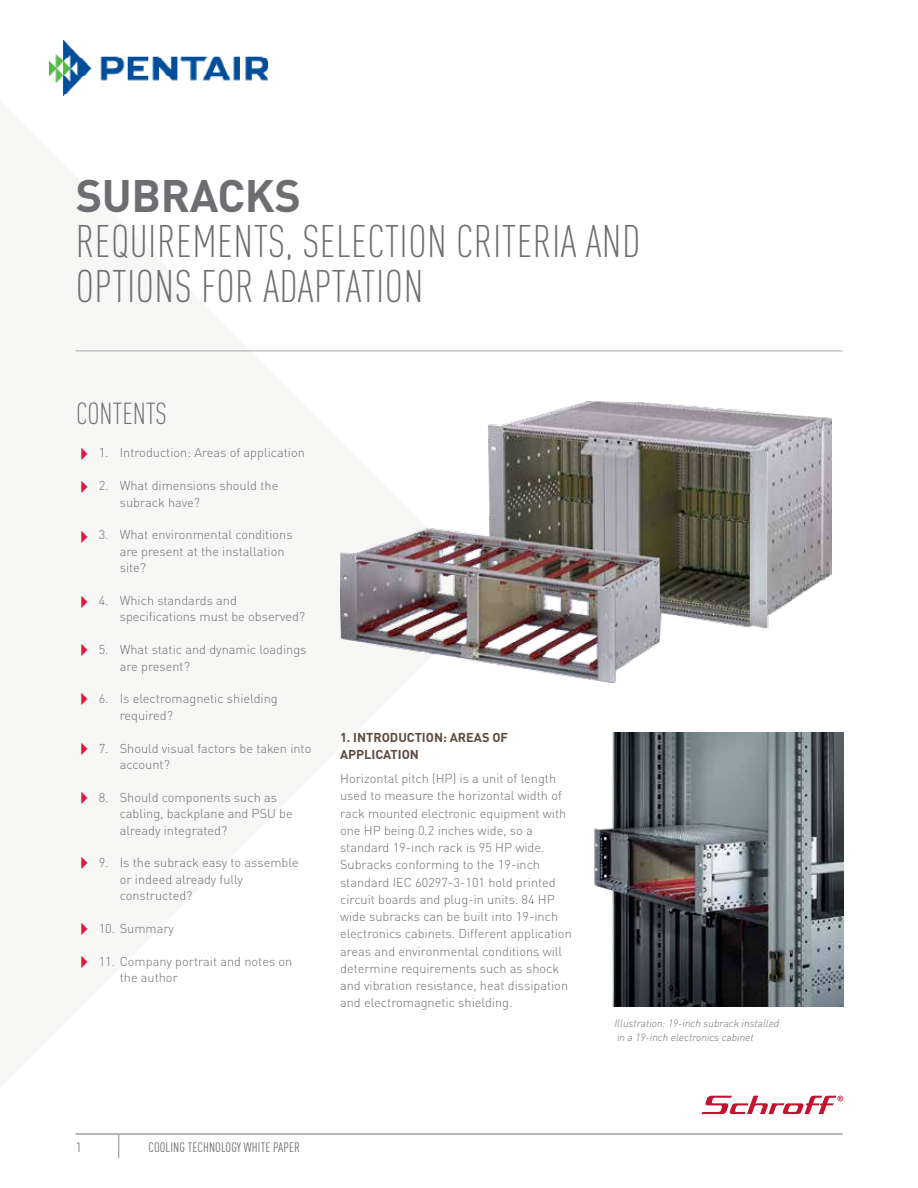
<style>
.page{position:relative;width:918px;height:1188px;background:#fff}
.page>*{position:absolute;margin:0;border:0;box-sizing:border-box;transform-origin:0 0}
.t1{font:300 condensed 45px/45px "DIN Pro";letter-spacing:.01em;color:#6d6e71}
.t2{font:700 45px "DIN Pro";color:#6d6e71}
.t3{font:300 condensed 30px "DIN Pro";color:#6d6e71}
.t4{font:condensed 13.5px "DIN Pro";letter-spacing:.01em;color:#6d6e71}
.t5{font:300 12.75px/17.2px "DIN Pro";color:#6d6e71}
.t6{font:700 12.75px/17.2px "DIN Pro";color:#5d4b3f}
.t7{font:italic 300 10.5px/13.5px "DIN Pro";color:#6d6e71}
</style>
<div class="page">
<hr style="left:76px;top:1133px;width:767px;height:2px;background:#ada7a3">
<svg style="left:118px;top:1135px;width:1px;height:23px"></svg>
<img style="left:49px;top:40px;width:218px;height:56px">
<hr style="left:76px;top:350px;width:766px;height:1px;background:#b1b4b6">
<svg style="left:702px;top:1096px;width:141px;height:18px"></svg>
<img style="left:340px;top:401px;width:492px;height:281px">
<img style="left:594px;top:732px;width:249px;height:274px">
<h1 class="t2" style="left:76px;top:159px;width:224px">SU BRACKS</h1>
<h1 class="t1" style="left:76px;top:216px;width:566px">REQUIREMENTS, SELECTION CRITERIA AND<br>OPTIONS FOR ADAPTATION</h1>
<h2 class="t3" style="left:76px;top:392px;width:92px">CONTENTS</h2>
<p class="t5" style="left:99px;top:443px;width:208px">1. Introduction: Areas of application</p>
<p class="t5" style="left:120px;top:476px;width:160px;line-height:16.5px;text-indent:-21px">2. What dimensions should the subrack have?</p>
<p class="t5" style="left:120px;top:525px;width:175px;line-height:16.5px;text-indent:-21px">3. What environmental conditions are present at the installation site?</p>
<p class="t5" style="left:120px;top:591px;width:187px;line-height:16.5px;text-indent:-21px">4. Which standards and specifications must be observed?</p>
<p class="t5" style="left:120px;top:640px;width:188px;line-height:16.5px;text-indent:-21px">5. What static and dynamic loadings are present?</p>
<p class="t5" style="left:120px;top:689px;width:160px;line-height:16.5px;text-indent:-21px">6. Is electromagnetic shielding required?</p>
<p class="t5" style="left:120px;top:739px;width:193px;line-height:16.5px;text-indent:-21px">7. Should visual factors be taken into account?</p>
<p class="t5" style="left:120px;top:788px;width:175px;line-height:16.5px;text-indent:-21px">8. Should components such as cabling, backplane and PSU be already integrated?</p>
<p class="t5" style="left:120px;top:853px;width:181px;line-height:16.5px;text-indent:-21px">9. Is the subrack easy to assemble or indeed already fully constructed?</p>
<p class="t5" style="left:99px;top:919px;width:77px">10. Summary</p>
<p class="t5" style="left:120px;top:952px;width:174px;line-height:16.5px;text-indent:-21px">11. Company portrait and notes on the author</p>
<p class="t6" style="left:340px;top:727px;width:170px">1. INTRODUCTION: AREAS OF<br>APPLICATION</p>
<p class="t5" style="left:340px;top:769px;width:233px">Horizontal pitch (HP) is a unit of length used to measure the horizontal width of rack mounted electronic equipment with one HP being 0.2 inches wide, so a standard 19-inch rack is 95 HP wide.<br>Subracks conforming to the 19-inch standard IEC 60297-3-101 hold printed circuit boards and plug-in units. 84 HP wide subracks can be built into 19-inch electronics cabinets. Different application areas and environmental conditions will determine requirements such as shock and vibration resistance, heat dissipation and electromagnetic shielding.</p>
<p class="t4" style="left:77px;top:1137px;width:6px">1</p>
<p class="t4" style="left:149px;top:1137px;width:153px">COOLING TECHNOLOGY WHITE PAPER</p>
<p class="t7" style="left:615px;top:1016px;width:166px">Illustration: 19-inch subrack installed in a 19-inch electronics cabinet</p>
</div>
